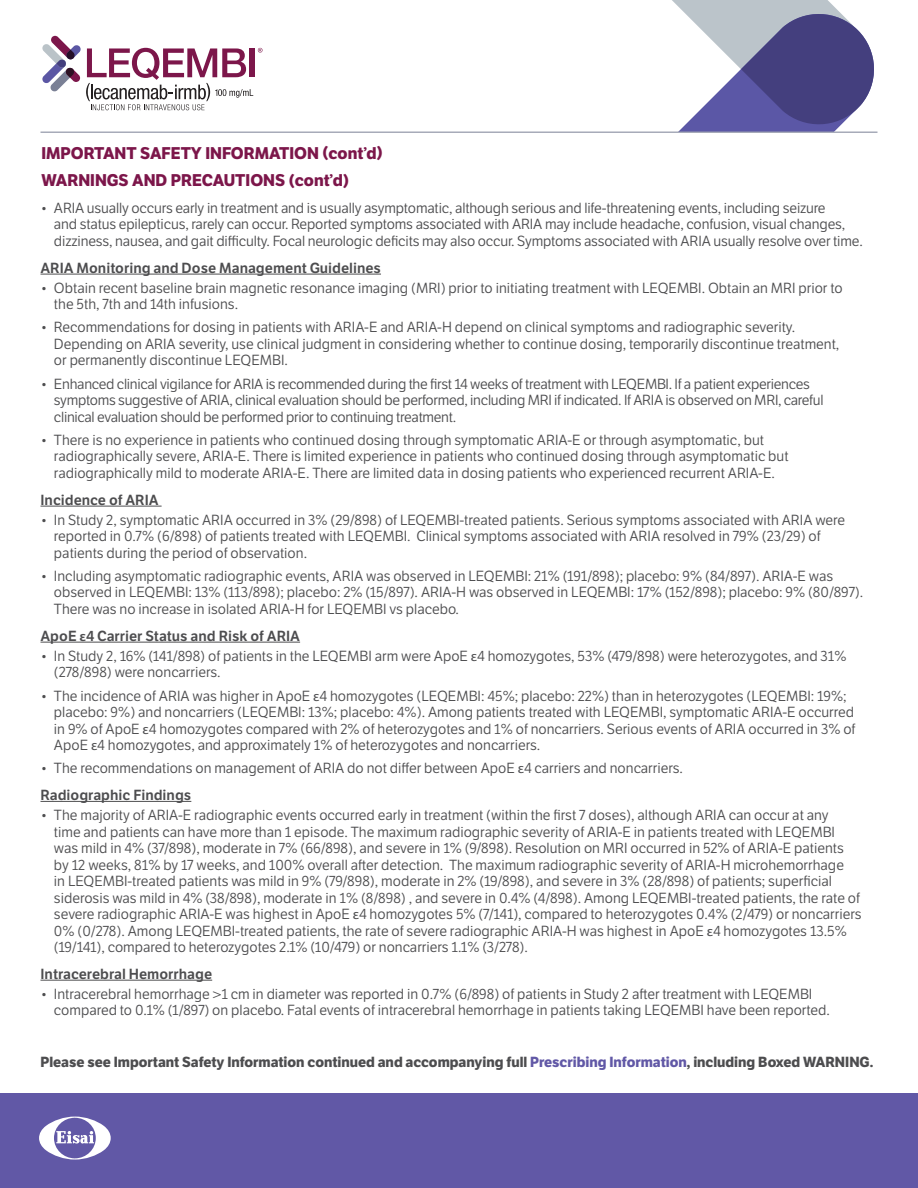
<style>
.page{position:relative;width:918px;height:1188px;background:#fff}
.page>*{position:absolute;margin:0;border:0;box-sizing:border-box;transform-origin:0 0}
.t1{font:700 16.5px/27.3px "LFT Etica";color:#7c164a}
.t2{font:14.25px/16.5px "LFT Etica";color:#4d4d4f}
.t3{font:14.25px/16.5px "LFT Etica";letter-spacing:-.02em;color:#4d4d4f}
.t4{font:14.25px "LFT Etica SB";color:#4d4d4f}
.t5{font:700 14.25px "LFT Etica";color:#4d4d4f}
.s1{font-family:"Myriad Pro";font-weight:600}
.s2{font-family:"Myriad Pro"}
.s3{color:#6158a6}
</style>
<div class="page">
<svg style="left:613px;top:0;width:265px;height:132px"></svg>
<hr style="left:40px;top:132px;width:838px;height:1px;background:#7a8195">
<div style="left:0;top:1093px;width:918px;height:95px;background:#6158a6"></div>
<svg style="left:39px;top:1117px;width:72px;height:43px"></svg>
<svg style="left:42px;top:35px;width:220px;height:75px"></svg>
<hr style="left:40px;top:274px;width:341px;height:1px;background:#4d4d4f">
<hr style="left:40px;top:506px;width:122px;height:1px;background:#4d4d4f">
<hr style="left:40px;top:642px;width:260px;height:1px;background:#4d4d4f">
<hr style="left:40px;top:801px;width:151px;height:1px;background:#4d4d4f">
<hr style="left:40px;top:980px;width:172px;height:1px;background:#4d4d4f">
<p class="t1" style="left:41px;top:140px;width:343px">IMPORTANT SAFETY INFORMATION (cont’d)<br>WARNINGS AND PRECAUTIONS (cont’d)</p>
<p class="t2" style="left:54px;top:200px;width:810px;text-indent:-13px">• ARIA usually occurs early in treatment and is usually asymptomatic, although serious and life-threatening events, including seizure<br>and status epilepticus, rarely can occur. Reported symptoms associated with ARIA may include headache, confusion, visual changes, dizziness, nausea, and gait difficulty. Focal neurologic deficits may also occur. Symptoms associated with ARIA usually resolve over time.</p>
<p class="t4" style="left:40px;top:259px;width:342px">ARIA Monitoring and Dose Management Guidelines</p>
<p class="t2" style="left:54px;top:280px;width:790px;text-indent:-13px">• Obtain recent baseline brain magnetic resonance imaging (MRI) prior to initiating treatment with LEQEMBI. Obtain an MRI prior to the 5th, 7th and 14th infusions.</p>
<p class="t2" style="left:54px;top:320px;width:787px;text-indent:-13px">• Recommendations for dosing in patients with ARIA-E and ARIA-H depend on clinical symptoms and radiographic severity.<br>Depending on ARIA severity, use clinical judgment in considering whether to continue dosing, temporarily discontinue treatment, or permanently discontinue LEQEMBI.</p>
<p class="t3" style="left:54px;top:376px;width:771px;text-indent:-13px">• Enhanced clinical vigilance for ARIA is recommended during the first 14 weeks of treatment with LEQEMBI. If a patient experiences symptoms suggestive of ARIA, clinical evaluation should be performed, including MRI if indicated. If ARIA is observed on MRI, careful clinical evaluation should be performed prior to continuing treatment.</p>
<p class="t2" style="left:54px;top:432px;width:736px;text-indent:-13px">• There is no experience in patients who continued dosing through symptomatic ARIA-E or through asymptomatic, but radiographically severe, ARIA-E. There is limited experience in patients who continued dosing through asymptomatic but radiographically mild to moderate ARIA-E. There are limited data in dosing patients who experienced recurrent ARIA-E.</p>
<p class="t4" style="left:40px;top:491px;width:120px">Incidence of ARIA</p>
<p class="t2" style="left:54px;top:512px;width:793px;text-indent:-13px">• In Study 2, symptomatic ARIA occurred in 3% (29/898) of LEQEMBI-treated patients. Serious symptoms associated with ARIA were reported in 0.7% (6/898) of patients treated with LEQEMBI. Clinical symptoms associated with ARIA resolved in 79% (23/29) of patients during the period of observation.</p>
<p class="t2" style="left:54px;top:568px;width:811px;text-indent:-13px">• Including asymptomatic radiographic events, ARIA was observed in LEQEMBI: 21% (191/898); placebo: 9% (84/897). ARIA-E was observed in LEQEMBI: 13% (113/898); placebo: 2% (15/897). ARIA-H was observed in LEQEMBI: 17% (152/898); placebo: 9% (80/897).<br>There was no increase in isolated ARIA-H for LEQEMBI vs placebo.</p>
<p class="t4" style="left:40px;top:627px;width:261px">ApoE <span class="s1">ε</span>4 Carrier Status and Risk of ARIA</p>
<p class="t2" style="left:54px;top:648px;width:794px;text-indent:-13px">• In Study 2, 16% (141/898) of patients in the LEQEMBI arm were ApoE <span class="s2">ε</span>4 homozygotes, 53% (479/898) were heterozygotes, and 31% (278/898) were noncarriers.</p>
<p class="t2" style="left:54px;top:688px;width:803px;text-indent:-13px">• The incidence of ARIA was higher in ApoE <span class="s2">ε</span>4 homozygotes (LEQEMBI: 45%; placebo: 22%) than in heterozygotes (LEQEMBI: 19%; placebo: 9%) and noncarriers (LEQEMBI: 13%; placebo: 4%). Among patients treated with LEQEMBI, symptomatic ARIA-E occurred in 9% of ApoE <span class="s2">ε</span>4 homozygotes compared with 2% of heterozygotes and 1% of noncarriers. Serious events of ARIA occurred in 3% of ApoE <span class="s2">ε</span>4 homozygotes, and approximately 1% of heterozygotes and noncarriers.</p>
<p class="t2" style="left:40px;top:760px;width:644px">• The recommendations on management of ARIA do not differ between ApoE <span class="s2">ε</span>4 carriers and noncarriers.</p>
<p class="t4" style="left:40px;top:786px;width:152px">Radiographic Findings</p>
<p class="t2" style="left:54px;top:807px;width:809px;text-indent:-13px">• The majority of ARIA-E radiographic events occurred early in treatment (within the first 7 doses), although ARIA can occur at any<br>time and patients can have more than 1 episode. The maximum radiographic severity of ARIA-E in patients treated with LEQEMBI was mild in 4% (37/898), moderate in 7% (66/898), and severe in 1% (9/898). Resolution on MRI occurred in 52% of ARIA-E patients by 12 weeks, 81% by 17 weeks, and 100% overall after detection. The maximum radiographic severity of ARIA-H microhemorrhage<br>in LEQEMBI-treated patients was mild in 9% (79/898), moderate in 2% (19/898), and severe in 3% (28/898) of patients; superficial siderosis was mild in 4% (38/898), moderate in 1% (8/898) , and severe in 0.4% (4/898). Among LEQEMBI-treated patients, the rate of severe radiographic ARIA-E was highest in ApoE <span class="s2">ε</span>4 homozygotes 5% (7/141), compared to heterozygotes 0.4% (2/479) or noncarriers 0% (0/278). Among LEQEMBI-treated patients, the rate of severe radiographic ARIA-H was highest in ApoE <span class="s2">ε</span>4 homozygotes 13.5% (19/141), compared to heterozygotes 2.1% (10/479) or noncarriers 1.1% (3/278).</p>
<p class="t4" style="left:40px;top:965px;width:173px">Intracerebral Hemorrhage</p>
<p class="t2" style="left:54px;top:986px;width:777px;text-indent:-13px">• Intracerebral hemorrhage &gt;1 cm in diameter was reported in 0.7% (6/898) of patients in Study 2 after treatment with LEQEMBI compared to 0.1% (1/897) on placebo. Fatal events of intracerebral hemorrhage in patients taking LEQEMBI have been reported.</p>
<p class="t5" style="left:40px;top:1053px;width:834px">Please see Important Safety Information continued and accompanying full <span class="s3">Prescribing Information</span>, including Boxed WARNING.</p>
</div>
